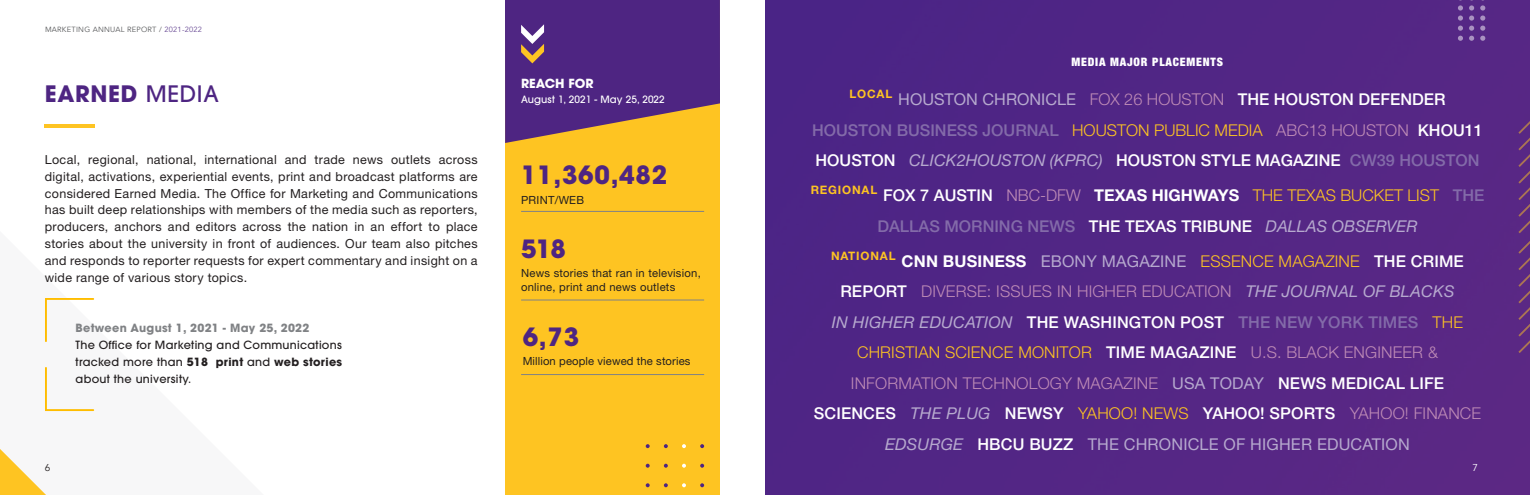
<style>
.page{position:relative;width:1530px;height:495px;background:#fff}
.page>*{position:absolute;margin:0;border:0;box-sizing:border-box;transform-origin:0 0}
.t1{font:700 25px "ITC Avant Garde Pro";letter-spacing:.03em;color:#4e2582}
.t2{font:700 22.5px "ITC Avant Garde Pro";letter-spacing:.03em;color:#4e2582}
.t3{font:500 16.25px/30.5px "Helvetica Neue";color:#fff;text-align:center}
.t4{font:12.5px/16.8px "Helvetica Neue";letter-spacing:.025em;color:#231f20;text-align:justify}
.t5{font:700 12.5px "ITC Avant Garde Pro";color:#fff}
.t6{font:900 condensed 11.62px "Helvetica Neue";letter-spacing:.07em;color:#fff}
.t7{font:500 11.25px/17px "ITC Avant Garde Pro";letter-spacing:.025em;color:#231f20}
.t8{font:11.25px/13.5px "Helvetica Neue";letter-spacing:.02em;color:#231f20}
.t9{font:500 10px "ITC Avant Garde Pro";letter-spacing:.01em;color:#fff}
.t10{font:10px "Avenir";color:#231f20}
.t11{font:10px "Avenir";color:#fff}
.t12{font:7.5px "Avenir";letter-spacing:.03em;color:#57585a}
.s1{color:#684994}
.s2{font-weight:500}
.s3{font-weight:700;color:#808285}
.s4{font-weight:700}
.s5{font-weight:400;color:#b6a9ce}
.s6{font-weight:300;color:#be8bb6}
.s7{color:#836ba9}
.s8{font-weight:300;color:#fec422}
.s9{font-weight:400;font-style:italic;color:#b6a9ce}
</style>
<div class="page">
<div style="left:505px;top:0;width:215px;height:495px;background:#fec422"></div>
<hr style="left:521px;top:211px;width:183px;height:1px;background:#808285">
<hr style="left:521px;top:300px;width:183px;height:1px;background:#808285">
<hr style="left:521px;top:374px;width:183px;height:1px;background:#808285">
<hr style="left:45px;top:124px;width:50px;height:4px;background:#fec422">
<svg style="left:45px;top:367px;width:49px;height:44px"></svg>
<svg style="left:45px;top:298px;width:49px;height:44px"></svg>
<svg style="left:0;top:449px;width:46px;height:46px"></svg>
<svg style="left:646px;top:483px;width:4px;height:4px"></svg>
<svg style="left:646px;top:464px;width:4px;height:4px"></svg>
<svg style="left:646px;top:444px;width:4px;height:4px"></svg>
<svg style="left:664px;top:483px;width:4px;height:4px"></svg>
<svg style="left:664px;top:464px;width:4px;height:4px"></svg>
<svg style="left:664px;top:444px;width:4px;height:4px"></svg>
<svg style="left:682px;top:483px;width:4px;height:4px"></svg>
<svg style="left:682px;top:464px;width:4px;height:4px"></svg>
<svg style="left:682px;top:444px;width:4px;height:4px"></svg>
<svg style="left:700px;top:483px;width:4px;height:4px"></svg>
<svg style="left:700px;top:464px;width:4px;height:4px"></svg>
<svg style="left:700px;top:444px;width:4px;height:4px"></svg>
<svg style="left:505px;top:0;width:215px;height:143px;background:#673b74"></svg>
<svg style="left:521px;top:24px;width:23px;height:39px"></svg>
<div style="left:765px;top:0;width:765px;height:495px;background:#4e2582"></div>
<svg style="left:1518px;top:121px;width:12px;height:232px"></svg>
<svg style="left:1458px;top:0;width:5px;height:41px"></svg>
<svg style="left:1469px;top:0;width:5px;height:41px"></svg>
<svg style="left:1480px;top:0;width:5px;height:41px"></svg>
<p class="t12" style="left:45px;top:25px;width:159px">MARKETING ANNUAL REPORT / <span class="s1">2021-2022</span></p>
<p class="t2" style="left:45px;top:79px;width:176px">EARNED <span class="s2">MEDIA</span></p>
<p class="t4" style="left:45px;top:152px;width:434px">Local, regional, national, international and trade news outlets across digital, activations, experiential events, print and broadcast platforms are considered Earned Media. The Office for Marketing and Communications has built deep relationships with members of the media such as reporters, producers, anchors and editors across the nation in an effort to place stories about the university in front of audiences. Our team also pitches and responds to reporter requests for expert commentary and insight on a wide range of various story topics.</p>
<p class="t7" style="left:76px;top:319px;width:268px"><span class="s3">Between August 1, 2021 - May 25, 2022<br></span>The Office for Marketing and Communications tracked more than <span class="s4">518 print</span> and <span class="s4">web stories </span>about the university.</p>
<p class="t10" style="left:45px;top:462px;width:7px">6</p>
<p class="t6" style="left:1071px;top:53px;width:153px">MEDIA MAJOR PLACEMENTS</p>
<p class="t5" style="left:521px;top:75px;width:74px">REACH FOR</p>
<p class="t9" style="left:521px;top:93px;width:145px">August 1, 2021 - May 25, 2022</p>
<p class="t3" style="left:812px;top:83px;width:672px"><sup>LOCAL</sup> <span class="s5">HOUSTON CHRONICLE</span> <span class="s6">FOX 26 HOUSTON</span> THE HOUSTON DEFENDER<br><span class="s7">HOUSTON BUSINESS JOURNAL</span> <span class="s8">HOUSTON PUBLIC MEDIA</span> <span class="s6">ABC13 HOUSTON</span> KHOU11<br>HOUSTON <span class="s9">CLICK2HOUSTON (KPRC)</span> HOUSTON STYLE MAGAZINE <span class="s7">CW39 HOUSTON</span></p>
<p class="t3" style="left:811px;top:179px;width:675px"><sup>REGIONAL</sup> FOX 7 AUSTIN <span class="s6">NBC-DFW</span> <span class="s4">TEXAS HIGHWAYS</span> <span class="s8">THE TEXAS BUCKET LIST</span> <span class="s7">THE<br>DALLAS MORNING NEWS</span> THE TEXAS TRIBUNE <span class="s9">DALLAS OBSERVER</span></p>
<p class="t3" style="left:814px;top:245px;width:669px"><sup>NATIONAL</sup> <span class="s4">CNN BUSINESS</span> <span class="s5">EBONY MAGAZINE</span> <span class="s8">ESSENCE MAGAZINE</span> THE CRIME REPORT <span class="s6">DIVERSE: ISSUES IN HIGHER EDUCATION</span> <span class="s9">THE JOURNAL OF BLACKS<br>IN HIGHER EDUCATION</span> THE WASHINGTON POST <span class="s7">THE NEW YORK TIMES</span> <span class="s8">THE CHRISTIAN SCIENCE MONITOR</span> TIME MAGAZINE <span class="s6">U.S. BLACK ENGINEER &amp; INFORMATION TECHNOLOGY MAGAZINE</span> <span class="s5">USA TODAY</span> NEWS MEDICAL LIFE SCIENCES <span class="s9">THE PLUG</span> NEWSY <span class="s8">YAHOO! NEWS</span> YAHOO! SPORTS <span class="s6">YAHOO! FINANCE </span><span class="s9">EDSURGE</span> HBCU BUZZ <span class="s5">THE CHRONICLE OF HIGHER EDUCATION</span></p>
<p class="t1" style="left:521px;top:158px;width:148px">11,360,482</p>
<p class="t8" style="left:521px;top:194px;width:65px">PRINT/WEB</p>
<p class="t1" style="left:521px;top:232px;width:46px">518</p>
<p class="t8" style="left:521px;top:267px;width:181px">News stories that ran in television, online, print and news outlets</p>
<p class="t1" style="left:523px;top:320px;width:58px">6,73</p>
<p class="t8" style="left:523px;top:355px;width:169px">Million people viewed the stories</p>
<p class="t11" style="left:1473px;top:462px;width:7px">7</p>
</div>
